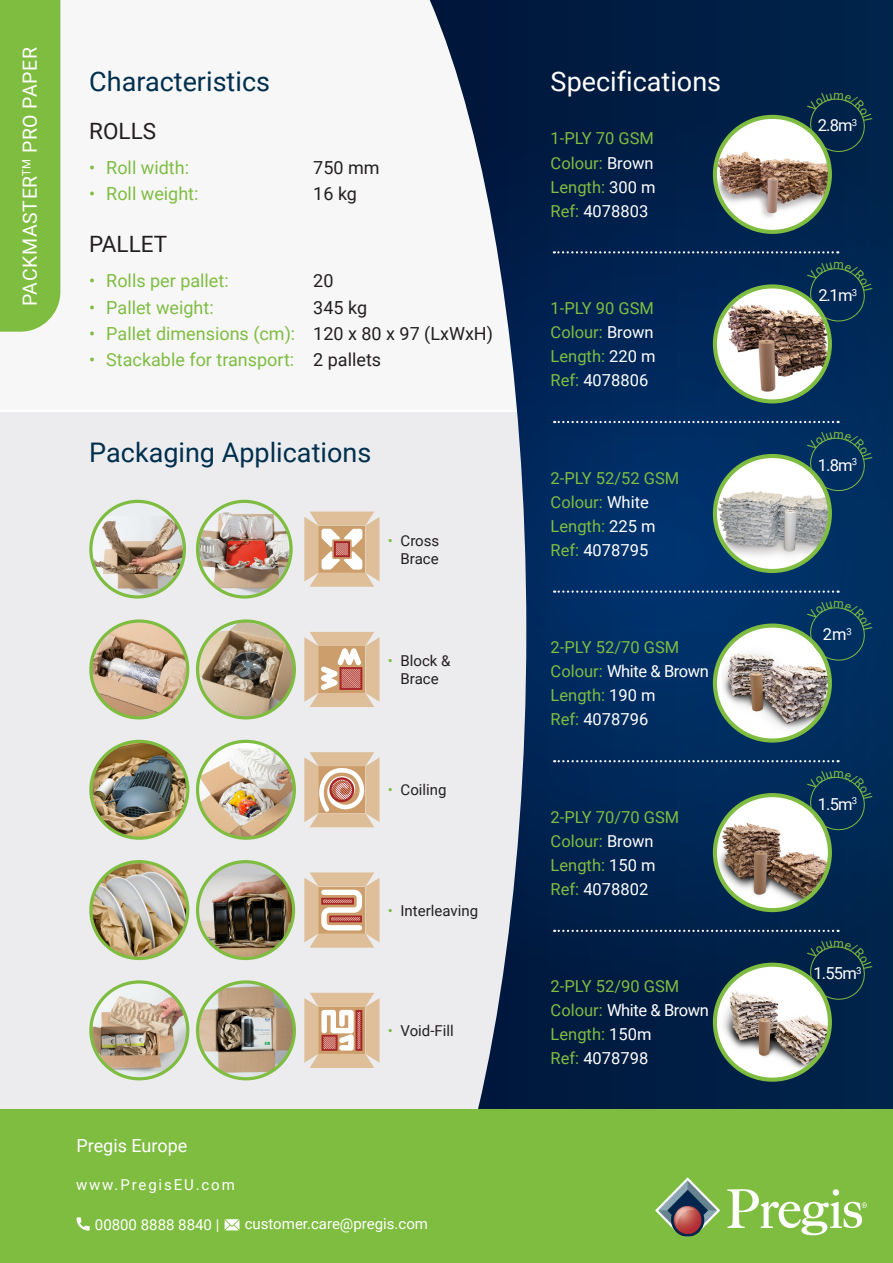
<style>
.page{position:relative;width:893px;height:1263px;background:#fff}
.page>*{position:absolute;margin:0;border:0;box-sizing:border-box;transform-origin:0 0}
.t1{font:27px "Roboto";color:#002f4e}
.t2{font:27px "Roboto";color:#fff}
.list_bullet{font:22.5px "Roboto";color:#231f20}
.t3{font:19.5px "Roboto";letter-spacing:.035em;color:#fff}
.t4{font:18px "Roboto";color:#7fbd41}
.list_bullet-2{font:18px "Roboto";color:#231f20}
.t5{font:18px "Roboto";color:#fff}
.list_bullet-3{font:16.5px "Roboto";color:#7fbd41}
.list_bullet-4{font:16.5px "Roboto";color:#fff}
.list_bullet-5{font:16.5px "Roboto";letter-spacing:-.025em;color:#fff}
.t6{font:15px/18px "Roboto";color:#231f20;text-align:center}
.t7{font:15px "Roboto";color:#fff}
.t8{font:15px "Roboto";letter-spacing:.125em;color:#fff}
.s1{color:#7fbd41}
.s2{color:#fff}
</style>
<div class="page">
<div style="left:0;top:0;width:893px;height:409px;background:#f7f7f8"></div>
<div style="left:0;top:0;width:60px;height:332px;background:#7fbd41"></div>
<div style="left:0;top:412px;width:893px;height:698px;background:#ececee"></div>
<svg style="left:430px;top:0;width:463px;height:1110px;background:#183254"></svg>
<svg style="left:430px;top:109px;width:463px;height:878px"></svg>
<div style="left:0;top:1110px;width:893px;height:153px;background:#7fbd41"></div>
<svg style="left:554px;top:251px;width:284px;height:2px"></svg>
<svg style="left:554px;top:421px;width:285px;height:2px"></svg>
<svg style="left:554px;top:590px;width:285px;height:3px"></svg>
<svg style="left:554px;top:930px;width:285px;height:2px"></svg>
<svg style="left:715px;top:117px;width:115px;height:115px"></svg>
<img style="left:715px;top:132px;width:115px;height:93px">
<div style="left:713px;top:115px;width:119px;height:119px;border:4px solid #7fbd41;border-radius:50%"></div>
<svg style="left:715px;top:286px;width:115px;height:115px"></svg>
<img style="left:728px;top:305px;width:102px;height:87px">
<div style="left:713px;top:284px;width:119px;height:119px;border:4px solid #7fbd41;border-radius:50%"></div>
<svg style="left:715px;top:456px;width:115px;height:115px"></svg>
<img style="left:715px;top:469px;width:115px;height:100px">
<div style="left:713px;top:454px;width:119px;height:119px;border:4px solid #7fbd41;border-radius:50%"></div>
<svg style="left:715px;top:625px;width:115px;height:115px"></svg>
<img style="left:721px;top:641px;width:109px;height:92px">
<div style="left:713px;top:623px;width:119px;height:120px;border:4px solid #7fbd41;border-radius:50%"></div>
<svg style="left:715px;top:965px;width:115px;height:115px"></svg>
<img style="left:715px;top:980px;width:115px;height:93px">
<div style="left:713px;top:963px;width:119px;height:119px;border:4px solid #7fbd41;border-radius:50%"></div>
<img style="left:91px;top:621px;width:97px;height:97px;border-radius:48px">
<div style="left:89px;top:619px;width:100px;height:100px;border:3px solid #7fbd41;border-radius:50%"></div>
<img style="left:198px;top:621px;width:96px;height:97px;border-radius:48px">
<div style="left:196px;top:619px;width:100px;height:100px;border:3px solid #7fbd41;border-radius:50%"></div>
<svg style="left:304px;top:632px;width:76px;height:75px;background:#dbb898"></svg>
<img style="left:92px;top:743px;width:96px;height:94px">
<div style="left:89px;top:740px;width:100px;height:100px;border:3px solid #7fbd41;border-radius:50%"></div>
<img style="left:198px;top:748px;width:96px;height:89px">
<div style="left:196px;top:740px;width:100px;height:100px;border:3px solid #7fbd41;border-radius:50%"></div>
<svg style="left:304px;top:752px;width:76px;height:75px;background:#dcbb9d"></svg>
<img style="left:91px;top:982px;width:97px;height:97px;border-radius:48px">
<div style="left:89px;top:980px;width:100px;height:100px;border:3px solid #7fbd41;border-radius:50%"></div>
<img style="left:198px;top:982px;width:96px;height:97px;border-radius:48px">
<div style="left:196px;top:980px;width:100px;height:100px;border:3px solid #7fbd41;border-radius:50%"></div>
<svg style="left:304px;top:993px;width:76px;height:75px;background:#dcba9d"></svg>
<svg style="left:304px;top:512px;width:76px;height:75px;background:#debfa0"></svg>
<svg style="left:91px;top:501px;width:93px;height:96px"></svg>
<img style="left:91px;top:516px;width:93px;height:80px">
<div style="left:89px;top:500px;width:97px;height:99px;border:3px solid #7fbd41;border-radius:50%"></div>
<svg style="left:304px;top:872px;width:76px;height:76px;background:#dcbb9e"></svg>
<img style="left:198px;top:501px;width:93px;height:95px">
<div style="left:196px;top:500px;width:97px;height:99px;border:3px solid #7fbd41;border-radius:50%"></div>
<img style="left:92px;top:863px;width:96px;height:94px">
<div style="left:89px;top:860px;width:100px;height:100px;border:3px solid #7fbd41;border-radius:50%"></div>
<svg style="left:198px;top:862px;width:96px;height:96px"></svg>
<img style="left:198px;top:874px;width:96px;height:83px">
<div style="left:196px;top:860px;width:99px;height:100px;border:3px solid #7fbd41;border-radius:50%"></div>
<svg style="left:554px;top:760px;width:285px;height:2px"></svg>
<img style="left:715px;top:801px;width:115px;height:106px">
<div style="left:713px;top:793px;width:119px;height:119px;border:4px solid #7fbd41;border-radius:50%"></div>
<svg style="left:76px;top:1217px;width:14px;height:13px"></svg>
<svg style="left:225px;top:1219px;width:14px;height:11px"></svg>
<img style="left:655px;top:1178px;width:212px;height:58px">
<svg style="left:806px;top:92px;width:66px;height:63px;background:#193b54"></svg>
<svg style="left:806px;top:262px;width:66px;height:63px;background:#163c59"></svg>
<svg style="left:806px;top:431px;width:66px;height:63px;background:#184568"></svg>
<svg style="left:806px;top:601px;width:66px;height:63px;background:#19476a"></svg>
<svg style="left:806px;top:940px;width:66px;height:63px;background:#193b54"></svg>
<svg style="left:806px;top:771px;width:66px;height:62px;background:#194260"></svg>
<p class="t3" style="left:16px;top:306px;width:261px;rotate:-90deg">PACKMASTER<sup>TM</sup> PRO PAPER</p>
<p class="t1" style="left:89px;top:62px;width:182px">Characteristics</p>
<p class="t2" style="left:551px;top:62px;width:172px">Specifications</p>
<p class="list_bullet" style="left:89px;top:115px;width:68px">ROLLS</p>
<p class="t4" style="left:89px;top:155px;width:101px">• Roll width:</p>
<p class="t4" style="left:89px;top:181px;width:111px">• Roll weight:</p>
<p class="list_bullet" style="left:89px;top:229px;width:80px">PALLET</p>
<p class="t4" style="left:89px;top:268px;width:141px">• Rolls per pallet:</p>
<p class="t4" style="left:89px;top:295px;width:126px">• Pallet weight:</p>
<p class="t4" style="left:89px;top:321px;width:208px">• Pallet dimensions (cm):</p>
<p class="t4" style="left:89px;top:347px;width:206px">• Stackable for transport:</p>
<p class="list_bullet-2" style="left:313px;top:155px;width:68px">750 mm</p>
<p class="list_bullet-2" style="left:313px;top:181px;width:45px">16 kg</p>
<p class="list_bullet-2" style="left:313px;top:268px;width:22px">20</p>
<p class="list_bullet-2" style="left:313px;top:295px;width:55px">345 kg</p>
<p class="list_bullet-2" style="left:313px;top:321px;width:181px">120 x 80 x 97 (LxWxH)</p>
<p class="list_bullet-2" style="left:313px;top:347px;width:69px">2 pallets</p>
<p class="t1" style="left:89px;top:434px;width:283px">Packaging Applications</p>
<p class="t6" style="left:388px;top:531px;width:53px;text-align:right"><span class="s1">•</span> Cross<br>Brace</p>
<p class="t6" style="left:388px;top:651px;width:64px"><span class="s1">•</span> Block &amp;<br>Brace</p>
<p class="t6" style="left:388px;top:780px;width:60px"><span class="s1">•</span> Coiling</p>
<p class="t6" style="left:388px;top:901px;width:92px"><span class="s1">•</span> Interleaving</p>
<p class="t6" style="left:388px;top:1021px;width:67px"><span class="s1">•</span> Void-Fill</p>
<p class="t5" style="left:76px;top:1132px;width:112px">Pregis Europe</p>
<p class="t8" style="left:76px;top:1174px;width:160px">www.PregisEU.com</p>
<p class="t7" style="left:95px;top:1214px;width:126px">00800 8888 8840 |</p>
<p class="t7" style="left:245px;top:1213px;width:185px">customer.care@pregis.com</p>
<p class="list_bullet-3" style="left:551px;top:127px;width:105px">1-PLY 70 GSM</p>
<p class="list_bullet-3" style="left:551px;top:151px;width:104px">Colour: <span class="s2">Brown</span></p>
<p class="list_bullet-3" style="left:551px;top:175px;width:106px">Length: <span class="s2">300 m</span></p>
<p class="list_bullet-4" style="left:551px;top:199px;width:99px"><span class="s1">Ref:</span> 4078803</p>
<p class="list_bullet-3" style="left:551px;top:297px;width:105px">1-PLY 90 GSM</p>
<p class="list_bullet-3" style="left:551px;top:321px;width:104px">Colour: <span class="s2">Brown</span></p>
<p class="list_bullet-3" style="left:551px;top:345px;width:106px">Length: <span class="s2">220 m</span></p>
<p class="list_bullet-4" style="left:551px;top:369px;width:99px"><span class="s1">Ref:</span> 4078806</p>
<p class="list_bullet-3" style="left:551px;top:466px;width:130px">2-PLY 52/52 GSM</p>
<p class="list_bullet-3" style="left:551px;top:490px;width:100px">Colour: <span class="s2">White</span></p>
<p class="list_bullet-3" style="left:551px;top:514px;width:106px">Length: <span class="s2">225 m</span></p>
<p class="list_bullet-4" style="left:551px;top:538px;width:99px"><span class="s1">Ref:</span> 4078795</p>
<p class="list_bullet-3" style="left:551px;top:636px;width:130px">2-PLY 52/70 GSM</p>
<p class="list_bullet-5" style="left:551px;top:660px;width:160px"><span class="s1">Colour:</span> White &amp; Brown</p>
<p class="list_bullet-3" style="left:551px;top:684px;width:106px">Length: <span class="s2">190 m</span></p>
<p class="list_bullet-4" style="left:551px;top:708px;width:99px"><span class="s1">Ref:</span> 4078796</p>
<p class="list_bullet-3" style="left:551px;top:805px;width:130px">2-PLY 70/70 GSM</p>
<p class="list_bullet-3" style="left:551px;top:829px;width:104px">Colour: <span class="s2">Brown</span></p>
<p class="list_bullet-3" style="left:551px;top:853px;width:106px">Length: <span class="s2">150 m</span></p>
<p class="list_bullet-4" style="left:551px;top:877px;width:99px"><span class="s1">Ref:</span> 4078802</p>
<p class="list_bullet-3" style="left:551px;top:975px;width:130px">2-PLY 52/90 GSM</p>
<p class="list_bullet-5" style="left:551px;top:999px;width:160px"><span class="s1">Colour:</span> White &amp; Brown</p>
<p class="list_bullet-3" style="left:551px;top:1023px;width:102px">Length: <span class="s2">150m</span></p>
<p class="list_bullet-4" style="left:551px;top:1047px;width:99px"><span class="s1">Ref:</span> 4078798</p>
<p class="list_bullet-4" style="left:818px;top:114px;width:41px">2.8m<sup>3</sup></p>
<p class="list_bullet-4" style="left:819px;top:284px;width:40px">2.1m<sup>3</sup></p>
<p class="list_bullet-4" style="left:818px;top:453px;width:41px">1.8m<sup>3</sup></p>
<p class="list_bullet-4" style="left:823px;top:623px;width:31px">2m<sup>3</sup></p>
<p class="list_bullet-4" style="left:818px;top:792px;width:41px">1.5m<sup>3</sup></p>
<p class="list_bullet-4" style="left:813px;top:962px;width:49px">1.55m<sup>3</sup></p>
</div>
